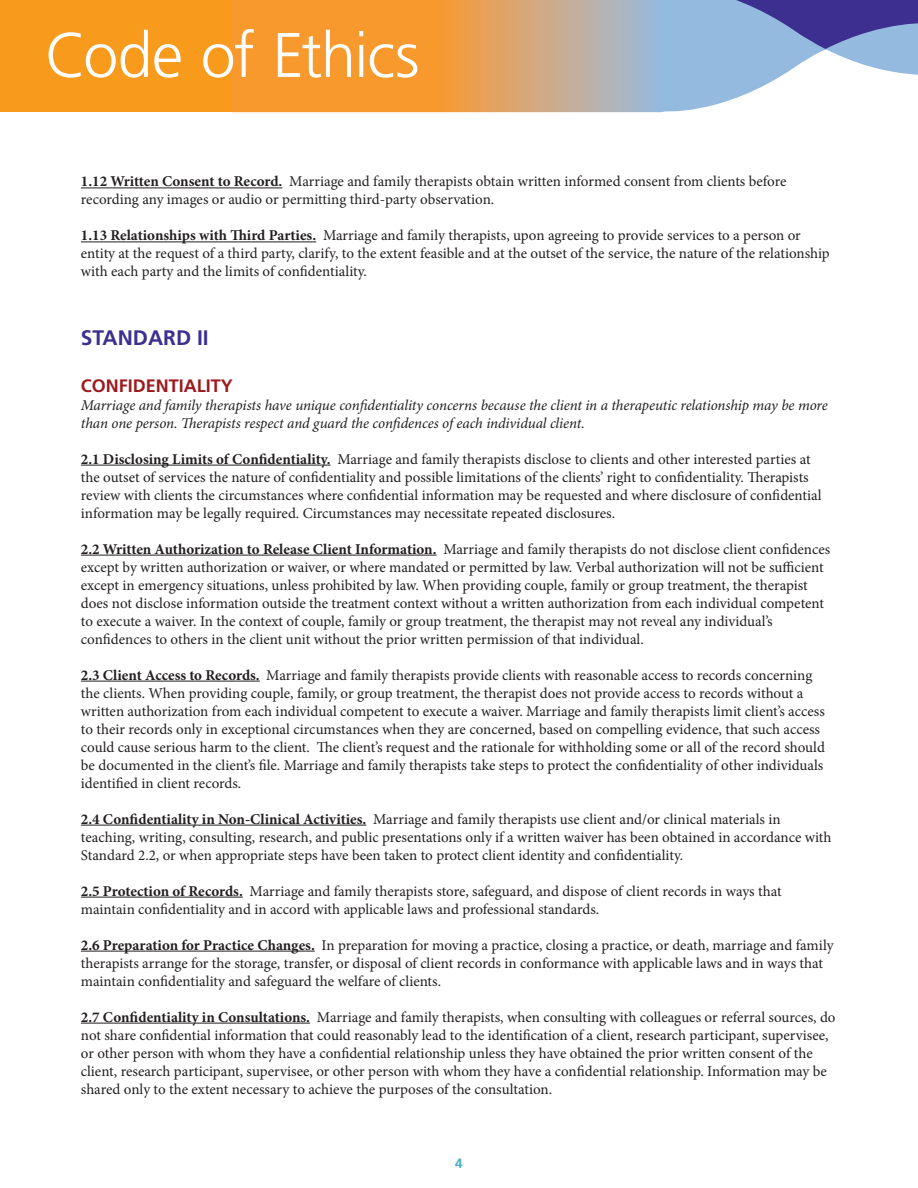
<style>
.page{position:relative;width:918px;height:1188px;background:#fff}
.page>*{position:absolute;margin:0;border:0;box-sizing:border-box;transform-origin:0 0}
.t1{font:300 62.85px "Frutiger";letter-spacing:-.02em;color:#fff}
.blue_head_1{font:700 21px "Frutiger";color:#3c2f90}
.red_head_2{font:700 18px "Frutiger";color:#9b1b1f}
.t2{font:15px/18px "Minion Pro";color:#231f20}
.t3{font:italic 15px/18px "Minion Pro";letter-spacing:-.01em;color:#231f20}
.t4{font:700 13.5px "Frutiger";color:#4bacc6}
.s1{font-weight:700}
</style>
<div class="page">
<div style="left:0;top:0;width:624px;height:112px;background:#f89a1c"></div>
<svg style="left:232px;top:0;width:430px;height:112px;background:#e0a15d"></svg>
<svg style="left:662px;top:0;width:256px;height:112px"></svg>
<hr style="left:81px;top:188px;width:201px;height:1px;background:#231f20">
<hr style="left:81px;top:242px;width:235px;height:1px;background:#231f20">
<hr style="left:81px;top:465px;width:250px;height:1px;background:#231f20">
<hr style="left:81px;top:555px;width:356px;height:1px;background:#231f20">
<hr style="left:81px;top:681px;width:179px;height:1px;background:#231f20">
<hr style="left:81px;top:825px;width:285px;height:1px;background:#231f20">
<hr style="left:81px;top:897px;width:162px;height:1px;background:#231f20">
<hr style="left:81px;top:951px;width:234px;height:1px;background:#231f20">
<hr style="left:81px;top:1023px;width:229px;height:1px;background:#231f20">
<h1 class="t1" style="left:45px;top:20px;width:376px">Code of Ethics</h1>
<p class="t2" style="left:81px;top:173px;width:707px"><span class="s1">1.12 Written Consent to Record.</span> Marriage and family therapists obtain written informed consent from clients before recording any images or audio or permitting third-party observation.</p>
<p class="t2" style="left:81px;top:227px;width:750px"><span class="s1">1.13 Relationships with Third Parties.</span> Marriage and family therapists, upon agreeing to provide services to a person or entity at the request of a third party, clarify, to the extent feasible and at the outset of the service, the nature of the relationship with each party and the limits of confidentiality.</p>
<p class="blue_head_1" style="left:81px;top:325px;width:129px">STANDARD II</p>
<p class="red_head_2" style="left:81px;top:375px;width:154px">CONFIDENTIALITY</p>
<p class="t3" style="left:81px;top:396px;width:748px">Marriage and family therapists have unique confidentiality concerns because the client in a therapeutic relationship may be more than one person. Therapists respect and guard the confidences of each individual client.</p>
<p class="t2" style="left:81px;top:450px;width:742px"><span class="s1">2.1 Disclosing Limits of Confidentiality.</span> Marriage and family therapists disclose to clients and other interested parties at the outset of services the nature of confidentiality and possible limitations of the clients’ right to confidentiality. Therapists review with clients the circumstances where confidential information may be requested and where disclosure of confidential information may be legally required. Circumstances may necessitate repeated disclosures.</p>
<p class="t2" style="left:81px;top:540px;width:751px"><span class="s1">2.2 Written Authorization to Release Client Information.</span> Marriage and family therapists do not disclose client confidences except by written authorization or waiver, or where mandated or permitted by law. Verbal authorization will not be sufficient except in emergency situations, unless prohibited by law. When providing couple, family or group treatment, the therapist does not disclose information outside the treatment context without a written authorization from each individual competent to execute a waiver. In the context of couple, family or group treatment, the therapist may not reveal any individual’s confidences to others in the client unit without the prior written permission of that individual.</p>
<p class="t2" style="left:81px;top:666px;width:746px"><span class="s1">2.3 Client Access to Records.</span> Marriage and family therapists provide clients with reasonable access to records concerning the clients. When providing couple, family, or group treatment, the therapist does not provide access to records without a written authorization from each individual competent to execute a waiver. Marriage and family therapists limit client’s access to their records only in exceptional circumstances when they are concerned, based on compelling evidence, that such access could cause serious harm to the client. The client’s request and the rationale for withholding some or all of the record should be documented in the client’s file. Marriage and family therapists take steps to protect the confidentiality of other individuals identified in client records.</p>
<p class="t2" style="left:81px;top:810px;width:752px"><span class="s1">2.4 Confidentiality in Non-Clinical Activities.</span> Marriage and family therapists use client and/or clinical materials in teaching, writing, consulting, research, and public presentations only if a written waiver has been obtained in accordance with<br>Standard 2.2, or when appropriate steps have been taken to protect client identity and confidentiality.</p>
<p class="t2" style="left:81px;top:882px;width:702px"><span class="s1">2.5 Protection of Records.</span> Marriage and family therapists store, safeguard, and dispose of client records in ways that maintain confidentiality and in accord with applicable laws and professional standards.</p>
<p class="t2" style="left:81px;top:936px;width:754px"><span class="s1">2.6 Preparation for Practice Changes.</span> In preparation for moving a practice, closing a practice, or death, marriage and family therapists arrange for the storage, transfer, or disposal of client records in conformance with applicable laws and in ways that maintain confidentiality and safeguard the welfare of clients.</p>
<p class="t2" style="left:81px;top:1008px;width:756px"><span class="s1">2.7 Confidentiality in Consultations.</span> Marriage and family therapists, when consulting with colleagues or referral sources, do not share confidential information that could reasonably lead to the identification of a client, research participant, supervisee, or other person with whom they have a confidential relationship unless they have obtained the prior written consent of the client, research participant, supervisee, or other person with whom they have a confidential relationship. Information may be shared only to the extent necessary to achieve the purposes of the consultation.</p>
<p class="t4" style="left:455px;top:1155px;width:9px">4</p>
</div>
